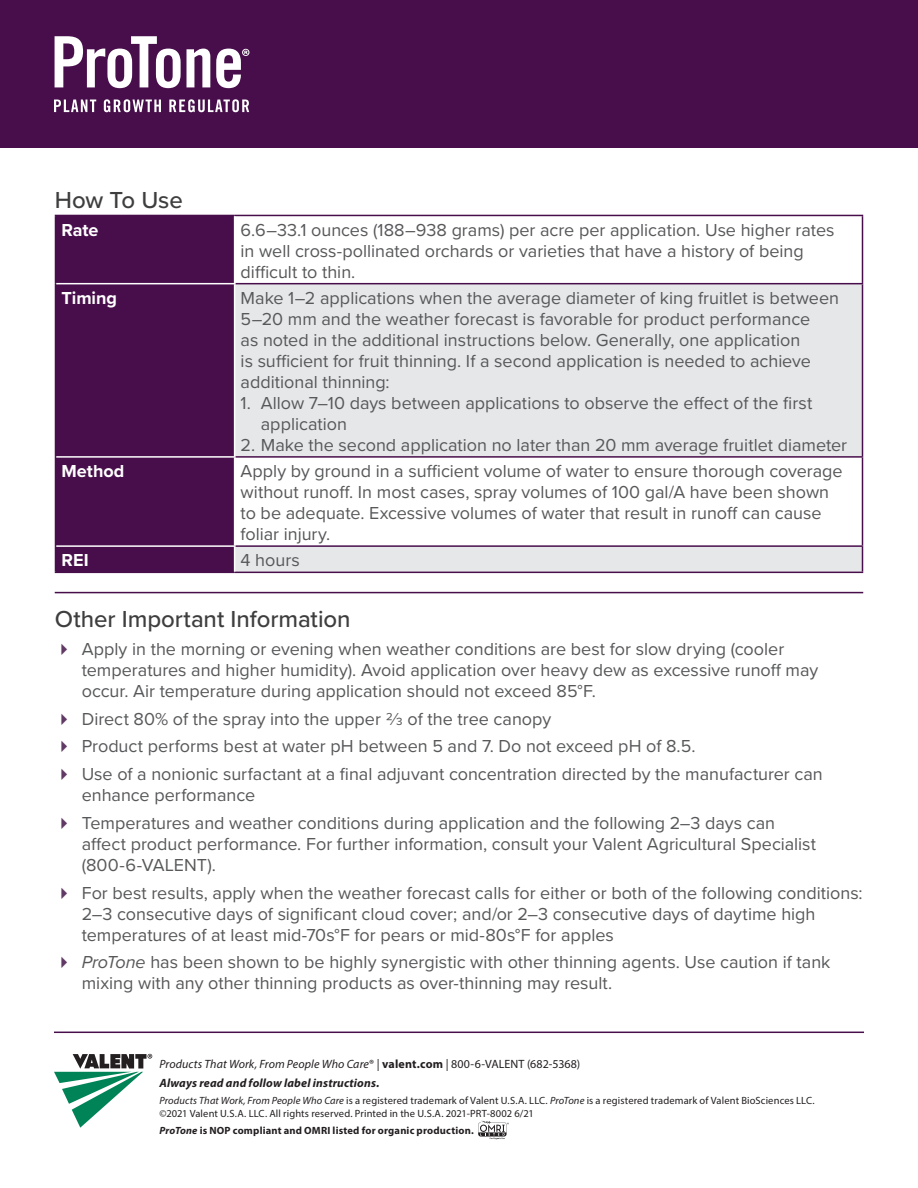
<style>
.page{position:relative;width:918px;height:1188px;background:#fff}
.page>*{position:absolute;margin:0;border:0;box-sizing:border-box;transform-origin:0 0}
.Heading_2_rule{font:500 24px "Proxima Nova";letter-spacing:-.005em;color:#3e3e3f}
.Heading_2{font:500 24px "Proxima Nova";letter-spacing:-.005em;color:#3e3e3f}
.table_cell{font:18px/21px "Proxima Nova";color:#57585a}
.table_header{font:700 18px "Proxima Nova";letter-spacing:-.005em;color:#fff}
.t1{font:italic 700 12px/18.9px "Myriad Pro";letter-spacing:.015em;color:#231f20}
.t2{font:10.5px/12.6px "Myriad Pro";letter-spacing:.01em;color:#231f20}
.t3{font:700 10.5px "Myriad Pro";letter-spacing:.02em;color:#231f20}
.s1{font-style:italic}
.s2{font-weight:400}
.s3{font-weight:400;font-style:normal}
.s4{font-style:normal}
</style>
<div class="page">
<div style="left:0;top:0;width:918px;height:148px;background:#480e4b"></div>
<svg style="left:55px;top:36px;width:126px;height:52px"></svg>
<svg style="left:187px;top:49px;width:23px;height:38px"></svg>
<svg style="left:216px;top:49px;width:33px;height:39px"></svg>
<svg style="left:54px;top:100px;width:42px;height:12px"></svg>
<svg style="left:104px;top:99px;width:57px;height:13px"></svg>
<svg style="left:169px;top:99px;width:80px;height:13px"></svg>
<hr style="left:54px;top:1032px;width:810px;height:1px;background:#480e4b">
<svg style="left:54px;top:1054px;width:98px;height:74px"></svg>
<svg style="left:478px;top:1121px;width:31px;height:18px"></svg>
<hr style="left:55px;top:592px;width:808px;height:1px;background:#480e4b">
<div style="left:56px;top:216px;width:178px;height:356px;background:#480e4b"></div>
<svg style="left:235px;top:284px;width:627px;height:288px;fill:#e6e7e9"></svg>
<hr style="left:235px;top:215px;width:628px;height:1px;background:#480e4b">
<hr style="left:862px;top:216px;width:1px;height:67px;background:#480e4b">
<hr style="left:235px;top:283px;width:628px;height:1px;background:#480e4b">
<hr style="left:862px;top:284px;width:1px;height:172px;background:#480e4b">
<hr style="left:235px;top:456px;width:628px;height:2px;background:#480e4b">
<hr style="left:862px;top:458px;width:1px;height:87px;background:#480e4b">
<hr style="left:235px;top:545px;width:628px;height:2px;background:#480e4b">
<svg style="left:862px;top:547px;width:1px;height:25px"></svg>
<hr style="left:235px;top:572px;width:628px;height:1px;background:#480e4b">
<hr style="left:55px;top:215px;width:180px;height:1px;background:#480e4b">
<hr style="left:55px;top:216px;width:1px;height:68px;background:#480e4b">
<hr style="left:55px;top:284px;width:1px;height:173px;background:#480e4b">
<hr style="left:55px;top:457px;width:1px;height:89px;background:#480e4b">
<svg style="left:55px;top:546px;width:1px;height:26px"></svg>
<hr style="left:55px;top:572px;width:180px;height:1px;background:#480e4b">
<hr style="left:56px;top:283px;width:179px;height:1px;background:#fff">
<hr style="left:56px;top:456px;width:179px;height:2px;background:#fff">
<hr style="left:56px;top:545px;width:179px;height:2px;background:#fff">
<p class="Heading_2" style="left:55px;top:182px;width:130px">How To Use</p>
<p class="table_header" style="left:62px;top:216px;width:39px">Rate</p>
<p class="table_cell" style="left:241px;top:218px;width:595px">6.6–33.1 ounces (188–938 grams) per acre per application. Use higher rates in well cross-pollinated orchards or varieties that have a history of being difficult to thin.</p>
<p class="table_header" style="left:62px;top:284px;width:57px">Timing</p>
<p class="table_cell" style="left:241px;top:287px;width:600px">Make 1–2 applications when the average diameter of king fruitlet is between 5–20 mm and the weather forecast is favorable for product performance<br>as noted in the additional instructions below. Generally, one application<br>is sufficient for fruit thinning. If a second application is needed to achieve additional thinning:</p>
<p class="table_cell" style="left:261px;top:392px;width:553px;text-indent:-20px">1. Allow 7–10 days between applications to observe the effect of the first application</p>
<p class="table_cell" style="left:241px;top:434px;width:608px">2. Make the second application no later than 20 mm average fruitlet diameter</p>
<p class="table_header" style="left:62px;top:458px;width:64px">Method</p>
<p class="table_cell" style="left:241px;top:460px;width:604px">Apply by ground in a sufficient volume of water to ensure thorough coverage without runoff. In most cases, spray volumes of 100 gal/A have been shown to be adequate. Excessive volumes of water that result in runoff can cause foliar injury.</p>
<p class="table_header" style="left:62px;top:547px;width:29px">REI</p>
<p class="table_cell" style="left:241px;top:549px;width:61px">4 hours</p>
<p class="Heading_2_rule" style="left:55px;top:601px;width:297px">Other Important Information</p>
<p class="table_cell" style="left:82px;top:638px;width:738px">Apply in the morning or evening when weather conditions are best for slow drying (cooler temperatures and higher humidity). Avoid application over heavy dew as excessive runoff may occur. Air temperature during application should not exceed 85°F.</p>
<p class="table_cell" style="left:82px;top:707px;width:471px">Direct 80% of the spray into the upper 2/3 of the tree canopy</p>
<p class="table_cell" style="left:82px;top:735px;width:615px">Product performs best at water pH between 5 and 7. Do not exceed pH of 8.5.</p>
<p class="table_cell" style="left:82px;top:763px;width:743px">Use of a nonionic surfactant at a final adjuvant concentration directed by the manufacturer can enhance performance</p>
<p class="table_cell" style="left:82px;top:812px;width:736px">Temperatures and weather conditions during application and the following 2–3 days can affect product performance. For further information, consult your Valent Agricultural Specialist (800-6-VALENT).</p>
<p class="table_cell" style="left:82px;top:881px;width:783px">For best results, apply when the weather forecast calls for either or both of the following conditions:<br>2–3 consecutive days of significant cloud cover; and/or 2–3 consecutive days of daytime high temperatures of at least mid-70s°F for pears or mid-80s°F for apples</p>
<p class="table_cell" style="left:82px;top:951px;width:750px"><span class="s1">ProTone</span> has been shown to be highly synergistic with other thinning agents. Use caution if tank mixing with any other thinning products as over-thinning may result.</p>
<p class="t1" style="left:160px;top:1054px;width:422px"><span class="s2">Products That Work, From People Who Care</span><span class="s3">® |</span> <span class="s4">valent.com</span> <span class="s3">| 800-6-VALENT (682-5368)<br></span>Always read and follow label instructions.</p>
<p class="t2" style="left:160px;top:1094px;width:657px"><span class="s1">Products That Work, From People Who Care</span> is a registered trademark of Valent U.S.A. LLC. <span class="s1">ProTone</span> is a registered trademark of Valent BioSciences LLC. ©2021 Valent U.S.A. LLC. All rights reserved. Printed in the U.S.A. 2021-PRT-8002 6/21</p>
<p class="t3" style="left:160px;top:1124px;width:316px"><span class="s1">ProTone</span> is NOP compliant and OMRI listed for organic production.</p>
</div>
